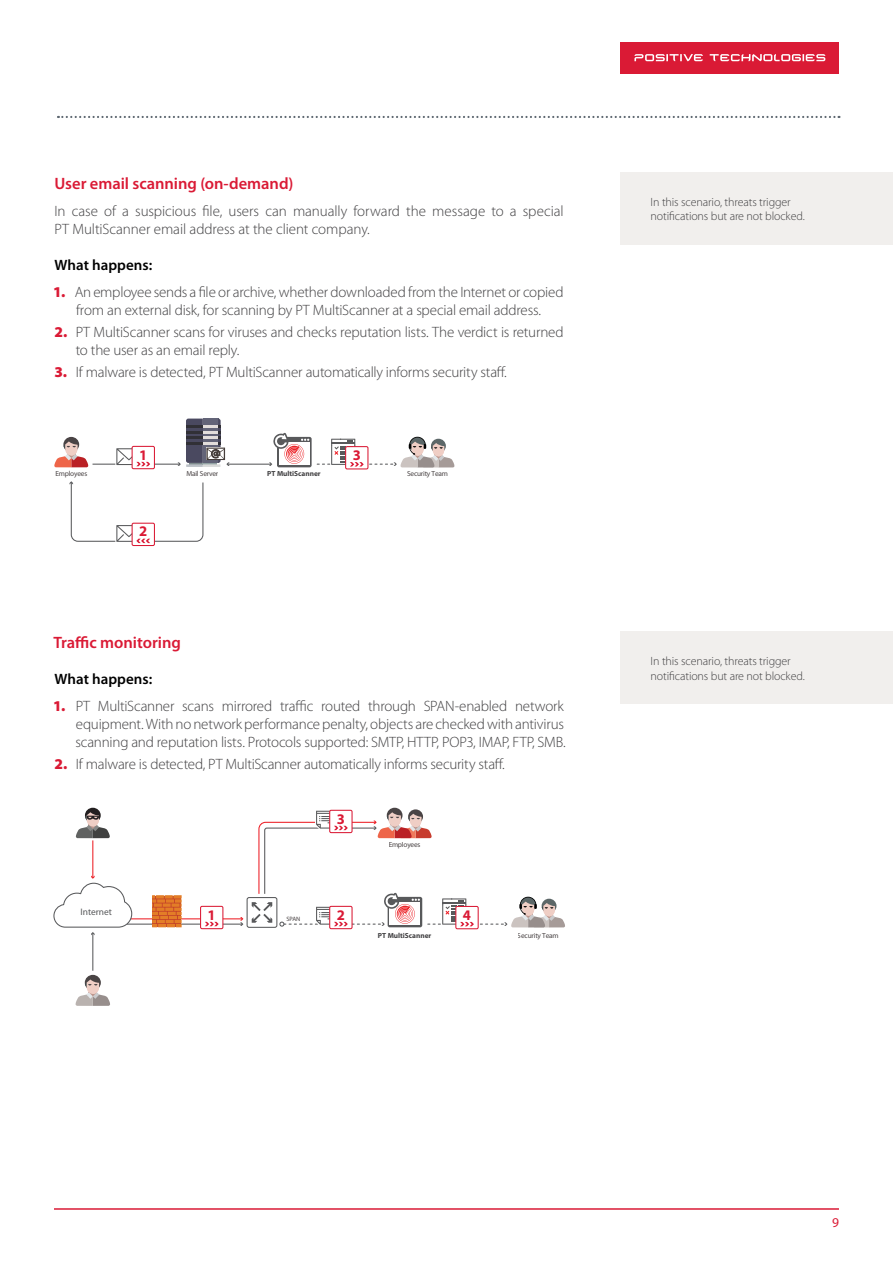
<style>
.page{position:relative;width:893px;height:1263px;background:#fff}
.page>*{position:absolute;margin:0;border:0;box-sizing:border-box;transform-origin:0 0}
.t1{font:600 16.5px "Myriad Pro";letter-spacing:-.005em;color:#da1a35}
.t2{font:300 15px/18px "Myriad Pro";letter-spacing:-.015em;color:#414042}
.t3{font:600 15px "Myriad Pro";color:#000}
.t4{font:700 14.7px "Myriad Pro";color:#da1a35}
.t5{font:13.5px "Myriad Pro";color:#da1a35}
.t6{font:300 12px/14.4px "Myriad Pro";letter-spacing:-.01em;color:#414042}
.t7{font:9.45px "Myriad Pro";color:#58595b}
.t8{font:7.35px "Myriad Pro";letter-spacing:-.025em;color:#4a4445}
.t9{font:700 7.35px "Myriad Pro";color:#414042}
.t10{font:6.3px "Myriad Pro";color:#4a4445}
.s1{font-weight:900;color:#da1a35}
</style>
<div class="page">
<hr style="left:54px;top:1208px;width:785px;height:2px;background:#da1a35">
<svg style="left:58px;top:116px;width:781px;height:2px"></svg>
<div style="left:621px;top:42px;width:218px;height:31px;background:#da1a35"></div>
<svg style="left:634px;top:54px;width:191px;height:7px"></svg>
<div style="left:621px;top:631px;width:272px;height:73px;background:#f1efed"></div>
<div style="left:621px;top:172px;width:272px;height:73px;background:#f1efed"></div>
<hr style="left:93px;top:464px;width:87px;height:1px;background:#58595b">
<svg style="left:277px;top:437px;width:35px;height:30px"></svg>
<svg style="left:63px;top:437px;width:16px;height:15px"></svg>
<svg style="left:54px;top:441px;width:35px;height:26px"></svg>
<hr style="left:228px;top:464px;width:43px;height:1px;background:#58595b">
<svg style="left:178px;top:419px;width:52px;height:48px"></svg>
<svg style="left:269px;top:433px;width:40px;height:33px"></svg>
<div style="left:115px;top:447px;width:28px;height:19px;border:2px solid #fff"></div>
<div style="left:132px;top:446px;width:22px;height:23px;background:#fff"></div>
<div style="left:132px;top:446px;width:23px;height:23px;border:1px solid #da1a35"></div>
<svg style="left:116px;top:448px;width:34px;height:18px"></svg>
<div style="left:132px;top:523px;width:23px;height:23px;border:1px solid #da1a35"></div>
<svg style="left:70px;top:481px;width:134px;height:62px"></svg>
<div style="left:345px;top:446px;width:23px;height:23px;border:1px solid #da1a35"></div>
<svg style="left:317px;top:437px;width:138px;height:30px"></svg>
<hr style="left:127px;top:923px;width:115px;height:2px;background:#58595b">
<hr style="left:131px;top:918px;width:111px;height:1px;background:#ed1d24">
<svg style="left:240px;top:917px;width:3px;height:9px"></svg>
<hr style="left:92px;top:840px;width:1px;height:37px;background:#ed1d24">
<hr style="left:92px;top:933px;width:1px;height:38px;background:#58595b">
<svg style="left:53px;top:875px;width:80px;height:60px"></svg>
<div style="left:201px;top:906px;width:22px;height:23px;background:#fff"></div>
<div style="left:200px;top:906px;width:23px;height:23px;border:1px solid #da1a35"></div>
<svg style="left:205px;top:922px;width:14px;height:4px"></svg>
<div style="left:329px;top:906px;width:24px;height:23px;border:1px solid #da1a35"></div>
<svg style="left:85px;top:808px;width:16px;height:15px"></svg>
<svg style="left:76px;top:812px;width:34px;height:26px"></svg>
<svg style="left:85px;top:975px;width:16px;height:15px"></svg>
<svg style="left:75px;top:979px;width:35px;height:27px"></svg>
<svg style="left:152px;top:895px;width:30px;height:32px"></svg>
<div style="left:247px;top:897px;width:30px;height:31px;border:1px solid #58595b;border-radius:2px"></div>
<div style="left:455px;top:906px;width:24px;height:23px;border:1px solid #da1a35"></div>
<svg style="left:252px;top:809px;width:313px;height:118px"></svg>
<p class="t1" style="left:54px;top:174px;width:240px">User email scanning (on-demand)</p>
<p class="t2" style="left:55px;top:202px;width:511px">In case of a suspicious file, users can manually forward the message to a special<br>PT MultiScanner email address at the client company.</p>
<p class="t3" style="left:55px;top:257px;width:99px">What happens:</p>
<p class="t2" style="left:53px;top:283px;width:512px;text-align:center"><span class="s1">1.</span> An employee sends a file or archive, whether downloaded from the Internet or copied from an external disk, for scanning by PT MultiScanner at a special email address.</p>
<p class="t2" style="left:76px;top:323px;width:489px;text-indent:-21px"><span class="s1">2.</span> PT MultiScanner scans for viruses and checks reputation lists. The verdict is returned to the user as an email reply.</p>
<p class="t2" style="left:54px;top:363px;width:454px"><span class="s1">3.</span> If malware is detected, PT MultiScanner automatically informs security staff.</p>
<p class="t4" style="left:139px;top:446px;width:10px">1</p>
<p class="t4" style="left:353px;top:447px;width:10px">3</p>
<p class="t8" style="left:55px;top:470px;width:33px">Employees</p>
<p class="t8" style="left:186px;top:470px;width:33px">Mail Server</p>
<p class="t9" style="left:267px;top:469px;width:55px">PT MultiScanner</p>
<p class="t8" style="left:407px;top:470px;width:43px">Security Team</p>
<p class="t4" style="left:139px;top:523px;width:10px">2</p>
<p class="t1" style="left:54px;top:633px;width:129px">Traffic monitoring</p>
<p class="t3" style="left:55px;top:671px;width:99px">What happens:</p>
<p class="t2" style="left:75px;top:697px;width:492px;text-indent:-22px"><span class="s1">1.</span> PT MultiScanner scans mirrored traffic routed through SPAN-enabled network equipment. With no network performance penalty, objects are checked with antivirus scanning and reputation lists. Protocols supported: SMTP, HTTP, POP3, IMAP, FTP, SMB.</p>
<p class="t2" style="left:54px;top:755px;width:452px"><span class="s1">2.</span> If malware is detected, PT MultiScanner automatically informs security staff.</p>
<p class="t4" style="left:337px;top:810px;width:10px">3</p>
<p class="t7" style="left:81px;top:906px;width:33px">Internet</p>
<p class="t4" style="left:208px;top:906px;width:10px">1</p>
<p class="t10" style="left:286px;top:915px;width:15px">SPAN</p>
<p class="t4" style="left:337px;top:906px;width:10px">2</p>
<p class="t8" style="left:389px;top:841px;width:33px">Employees</p>
<p class="t4" style="left:463px;top:906px;width:10px">4</p>
<p class="t9" style="left:378px;top:931px;width:55px">PT MultiScanner</p>
<p class="t8" style="left:518px;top:931px;width:43px">Security Team</p>
<p class="t6" style="left:651px;top:195px;width:156px">In this scenario, threats trigger notifications but are not blocked.</p>
<p class="t6" style="left:651px;top:654px;width:156px">In this scenario, threats trigger notifications but are not blocked.</p>
<p class="t5" style="left:832px;top:1215px;width:8px">9</p>
</div>
